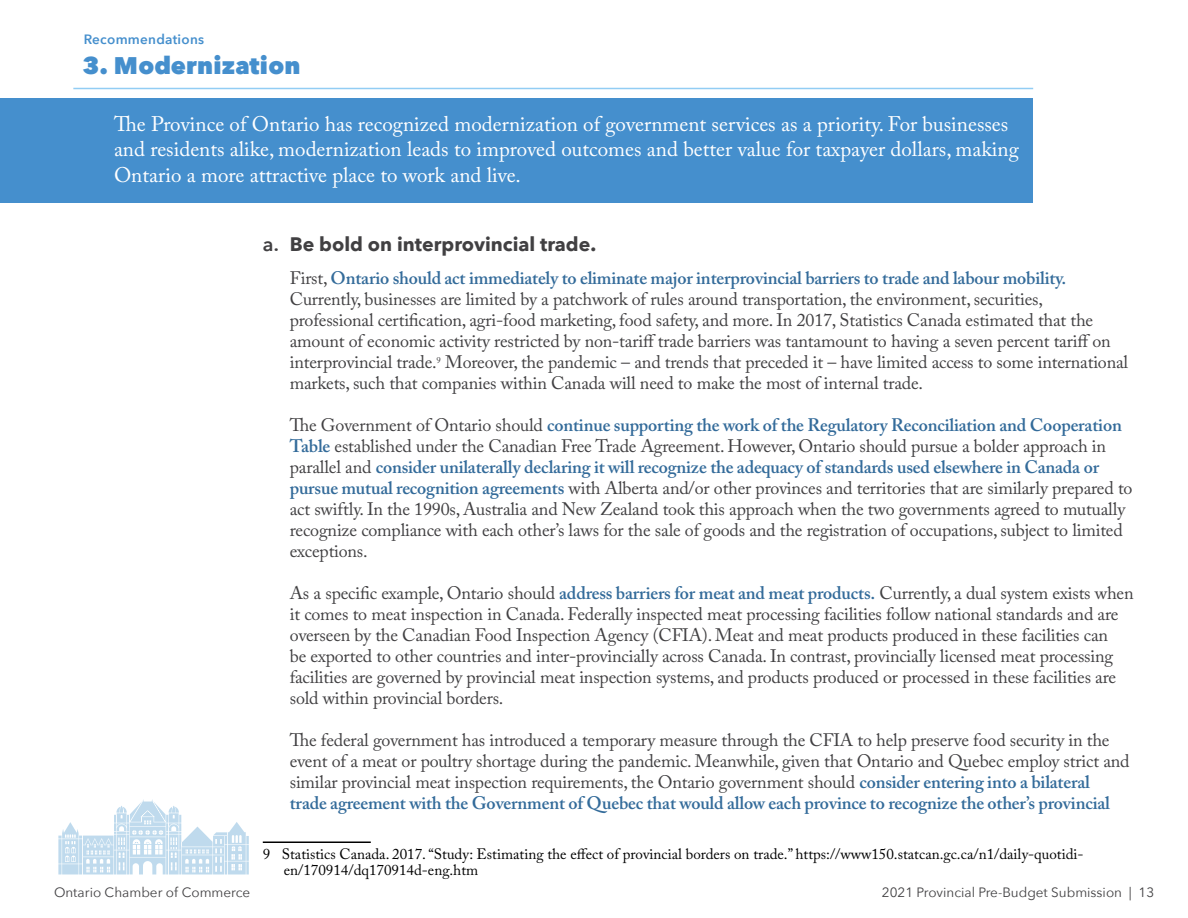
<style>
.page{position:relative;width:1188px;height:918px;background:#fff}
.page>*{position:absolute;margin:0;border:0;box-sizing:border-box;transform-origin:0 0}
.t1{font:800 24px "Avenir Next";letter-spacing:.01em;color:#458fcd}
.t2{font:21px/25.2px "Adobe Caslon Pro";color:#fff}
.t3{font:700 19.5px "Avenir Next";color:#414042}
.t4{font:18px/21px "Adobe Caslon Pro";letter-spacing:-.01em;color:#414042}
.t5{font:15px/16.5px "Adobe Caslon Pro";color:#000}
.t6{font:13.5px "Avenir Next";color:#414042}
.t7{font:600 13.5px "Avenir Next";letter-spacing:.02em;color:#458fcd}
.s1{font-weight:600}
.s2{font-weight:600;color:#336b9a}
</style>
<div class="page">
<div style="left:0;top:99px;width:1033px;height:104px;background:#458fcd"></div>
<hr style="left:263px;top:842px;width:108px;height:1px;background:#000">
<svg style="left:58px;top:799px;width:191px;height:75px"></svg>
<hr style="left:73px;top:88px;width:960px;height:1px;background:#92cdf4">
<p class="t7" style="left:84px;top:28px;width:122px">Recommendations</p>
<h1 class="t1" style="left:82px;top:51px;width:220px">3. Modernization</h1>
<p class="t2" style="left:114px;top:111px;width:906px">The Province of Ontario has recognized modernization of government services as a priority. For businesses and residents alike, modernization leads to improved outcomes and better value for taxpayer dollars, making<br>Ontario a more attractive place to work and live.</p>
<p class="t3" style="left:263px;top:227px;width:335px"><span class="s1">a.</span> Be bold on interprovincial trade.</p>
<p class="t4" style="left:290px;top:267px;width:840px">First, <span class="s2">Ontario should act immediately to eliminate major interprovincial barriers to trade and labour mobility.<br></span>Currently, businesses are limited by a patchwork of rules around transportation, the environment, securities, professional certification, agri-food marketing, food safety, and more. In 2017, Statistics Canada estimated that the amount of economic activity restricted by non-tariff trade barriers was tantamount to having a seven percent tariff on interprovincial trade.<sup>9</sup> Moreover, the pandemic – and trends that preceded it – have limited access to some international markets, such that companies within Canada will need to make the most of internal trade.</p>
<p class="t4" style="left:290px;top:414px;width:844px">The Government of Ontario should <span class="s2">continue supporting the work of the Regulatory Reconciliation and Cooperation Table</span> established under the Canadian Free Trade Agreement. However, Ontario should pursue a bolder approach in parallel and <span class="s2">consider unilaterally declaring it will recognize the adequacy of standards used elsewhere in Canada or pursue mutual recognition agreements</span> with Alberta and/or other provinces and territories that are similarly prepared to act swiftly. In the 1990s, Australia and New Zealand took this approach when the two governments agreed to mutually recognize compliance with each other’s laws for the sale of goods and the registration of occupations, subject to limited exceptions.</p>
<p class="t4" style="left:290px;top:582px;width:845px">As a specific example, Ontario should <span class="s2">address barriers for meat and meat products.</span> Currently, a dual system exists when it comes to meat inspection in Canada. Federally inspected meat processing facilities follow national standards and are overseen by the Canadian Food Inspection Agency (CFIA). Meat and meat products produced in these facilities can<br>be exported to other countries and inter-provincially across Canada. In contrast, provincially licensed meat processing facilities are governed by provincial meat inspection systems, and products produced or processed in these facilities are sold within provincial borders.</p>
<p class="t4" style="left:290px;top:729px;width:841px">The federal government has introduced a temporary measure through the CFIA to help preserve food security in the event of a meat or poultry shortage during the pandemic. Meanwhile, given that Ontario and Quebec employ strict and similar provincial meat inspection requirements, the Ontario government should <span class="s2">consider entering into a bilateral trade agreement with the Government of Quebec that would allow each province to recognize the other’s provincial</span></p>
<p class="t5" style="left:284px;top:845px;width:801px;text-indent:-21px">9 Statistics Canada. 2017. “Study: Estimating the effect of provincial borders on trade.” https://www150.statcan.gc.ca/n1/daily-quotidi&shy;en/170914/dq170914d-eng.htm</p>
<p class="t6" style="left:54px;top:881px;width:198px">Ontario Chamber of Commerce</p>
<p class="t6" style="left:882px;top:881px;width:274px">2021 Provincial Pre-Budget Submission | 13</p>
</div>
